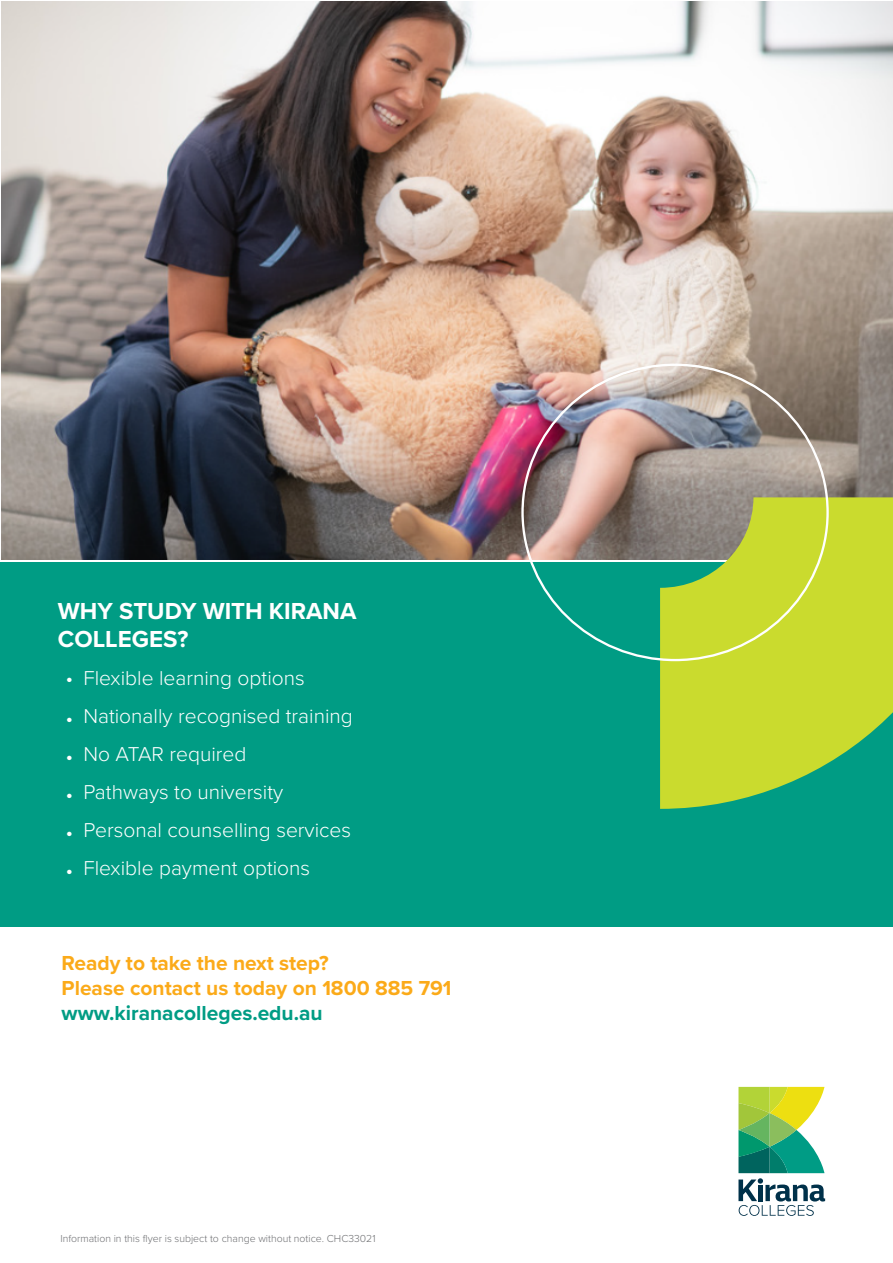
<style>
.page{position:relative;width:893px;height:1263px;background:#fff}
.page>*{position:absolute;margin:0;border:0;box-sizing:border-box;transform-origin:0 0}
.t1{font:700 24px/28.8px "Proxima Nova";color:#fff}
.t2{font:700 21px/25.2px "Proxima Nova";color:#fbaa19}
.t3{font:700 21px "Proxima Nova";color:#009c84}
.t4{font:300 20.85px/38px "Proxima Nova";color:#fff}
.t5{font:300 10.5px "Proxima Nova";color:#6d6e71}
.s1{font-weight:900}
</style>
<div class="page">
<div style="left:0;top:562px;width:893px;height:365px;background:#009c84"></div>
<svg style="left:738px;top:1087px;width:87px;height:129px"></svg>
<img style="left:2px;top:1px;width:891px;height:559px">
<svg style="left:660px;top:497px;width:233px;height:312px;fill:#cadb2e"></svg>
<p class="t1" style="left:58px;top:596px;width:300px">WHY STUDY WITH KIRANA<br>COLLEGES?</p>
<p class="t4" style="left:66px;top:658px;width:288px"><span class="s1">·</span> Flexible learning options<br><span class="s1">·</span> Nationally recognised training <span class="s1">·</span> No ATAR required<br><span class="s1">·</span> Pathways to university<br><span class="s1">·</span> Personal counselling services <span class="s1">·</span> Flexible payment options</p>
<p class="t2" style="left:62px;top:950px;width:391px">Ready to take the next step?<br>Please contact us today on 1800 885 791</p>
<p class="t3" style="left:62px;top:1001px;width:263px">www.kiranacolleges.edu.au</p>
<p class="t5" style="left:60px;top:1231px;width:317px">Information in this flyer is subject to change without notice. CHC33021</p>
</div>
